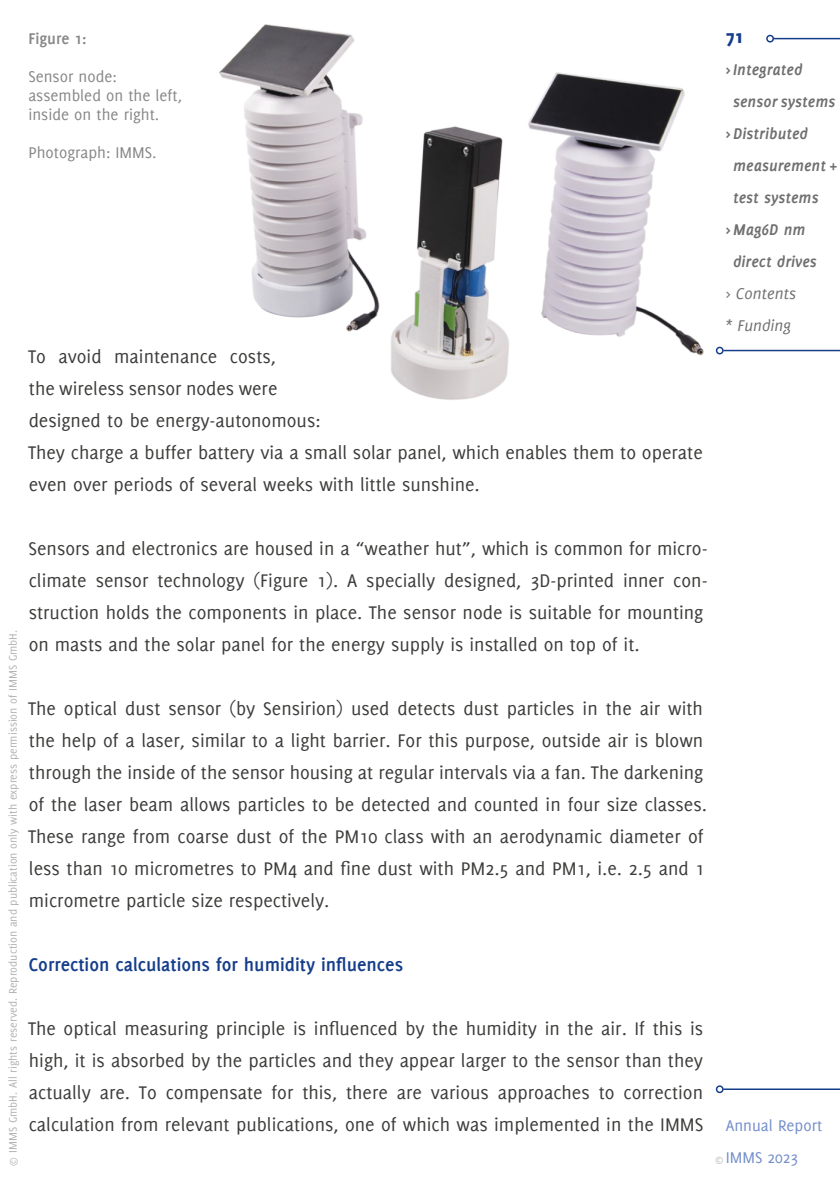
<style>
.page{position:relative;width:840px;height:1191px;background:#fff}
.page>*{position:absolute;margin:0;border:0;box-sizing:border-box;transform-origin:0 0}
.Fließtext-Leerzeile{font:20px/32px "Delicious";color:#3c3c3b}
.Überschrift_2{font:700 20px "Delicious";color:#153d8a}
.t1{font:800 20px "Delicious";color:#153d8a}
.t2{font:italic 700 17px/32px "Delicious";color:#706f6f}
.Bildunterschrift{font:17px/19px "Delicious";color:#878787}
.t3{font:17px/32px "Delicious";color:#748fc9}
.t4{font:italic 17px "Delicious";color:#706f6f}
.Bildunterschrift-2{font:700 17px "Delicious";color:#878787}
.t5{font:12px "Delicious";color:#b3b2b2}
.s1{font-size:11px;color:#b3b2b2}
</style>
<div class="page">
<hr style="left:773px;top:38px;width:66px;height:1px;background:#153d8a">
<div style="left:765px;top:35px;width:8px;height:8px;border:2px solid #153d8a;border-radius:50%"></div>
<hr style="left:723px;top:350px;width:116px;height:1px;background:#153d8a">
<div style="left:715px;top:347px;width:8px;height:7px;border:2px solid #153d8a;border-radius:50%"></div>
<hr style="left:723px;top:1088px;width:116px;height:2px;background:#153d8a">
<div style="left:715px;top:1085px;width:8px;height:8px;border:2px solid #153d8a;border-radius:50%"></div>
<img style="left:219px;top:24px;width:484px;height:376px">
<p class="Bildunterschrift-2" style="left:28px;top:29px;width:60px">Figure 1:</p>
<p class="Bildunterschrift" style="left:28px;top:67px;width:155px">Sensor node: assembled on the left, inside on the right.</p>
<p class="Bildunterschrift" style="left:28px;top:143px;width:130px">Photograph: IMMS.</p>
<p class="Fließtext-Leerzeile" style="left:28px;top:340px;width:675px">To avoid maintenance costs,<br>the wireless sensor nodes were<br>designed to be energy-autonomous:<br>They charge a buffer battery via a small solar panel, which enables them to operate even over periods of several weeks with little sunshine.</p>
<p class="t1" style="left:725px;top:24px;width:19px">71</p>
<p class="t2" style="left:732px;top:53px;width:104px;text-indent:-7px">&gt;Integrated sensor systems</p>
<p class="t2" style="left:725px;top:117px;width:84px">&gt;Distributed</p>
<p class="t2" style="left:732px;top:149px;width:106px">measurement +</p>
<p class="t2" style="left:732px;top:181px;width:87px">test systems</p>
<p class="t2" style="left:725px;top:213px;width:81px">&gt;Mag6D nm</p>
<p class="t2" style="left:732px;top:245px;width:85px">direct drives</p>
<p class="t4" style="left:725px;top:283px;width:72px">&gt; Contents</p>
<p class="t4" style="left:725px;top:315px;width:67px">* Funding</p>
<p class="t5" style="left:6px;top:1166px;width:538px;rotate:-90deg">© IMMS GmbH. All rights reserved. Reproduction and publication only with express permission of IMMS GmbH.</p>
<p class="Fließtext-Leerzeile" style="left:28px;top:532px;width:680px">Sensors and electronics are housed in a “weather hut”, which is common for micro&shy;climate sensor technology (Figure 1). A specially designed, 3D-printed inner con&shy;struction holds the components in place. The sensor node is suitable for mounting on masts and the solar panel for the energy supply is installed on top of it.</p>
<p class="Fließtext-Leerzeile" style="left:28px;top:692px;width:680px">The optical dust sensor (by Sensirion) used detects dust particles in the air with the help of a laser, similar to a light barrier. For this purpose, outside air is blown through the inside of the sensor housing at regular intervals via a fan. The darkening of the laser beam allows particles to be detected and counted in four size classes.<br>These range from coarse dust of the PM10 class with an aerodynamic diameter of less than 10 micrometres to PM4 and fine dust with PM2.5 and PM1, i.e. 2.5 and 1 micrometre particle size respectively.</p>
<p class="Überschrift_2" style="left:28px;top:953px;width:376px">Correction calculations for humidity influences</p>
<p class="Fließtext-Leerzeile" style="left:28px;top:1012px;width:676px;text-align:justify">The optical measuring principle is influenced by the humidity in the air. If this is high, it is absorbed by the particles and they appear larger to the sensor than they actually are. To compensate for this, there are various approaches to correction calculation from relevant publications, one of which was implemented in the IMMS</p>
<p class="t3" style="left:714px;top:1109px;width:109px;text-indent:11px">Annual Report <span class="s1">©</span>IMMS 2023</p>
</div>
